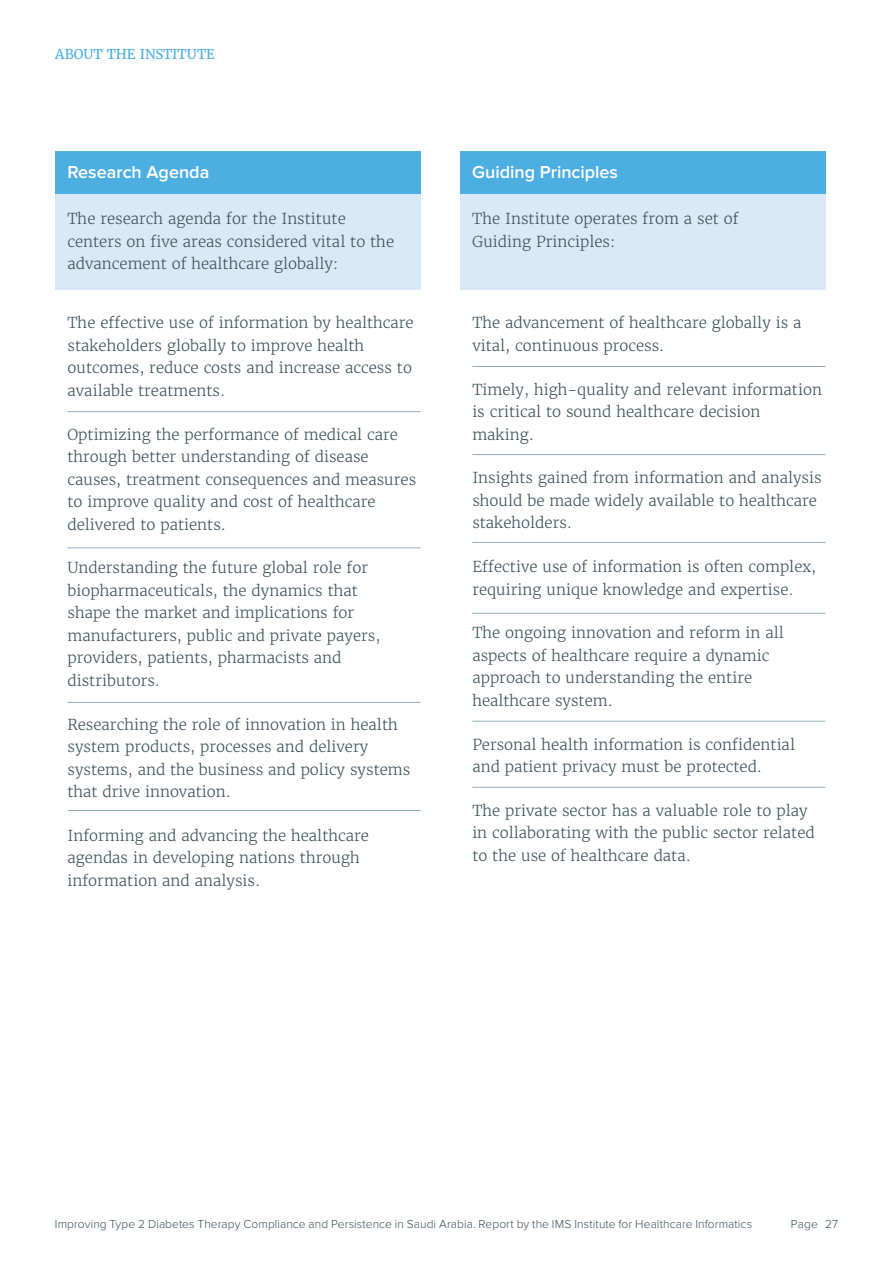
<style>
.page{position:relative;width:893px;height:1263px;background:#fff}
.page>*{position:absolute;margin:0;border:0;box-sizing:border-box;transform-origin:0 0}
.t1{font:600 18px "Proxima Nova";color:#fff}
.t2{font:300 15px/22.5px "Merriweather";color:#3b4f59}
.t3{font:13.5px "Merriweather";letter-spacing:-.005em;color:#4daee2}
.t4{font:300 12px "Proxima Nova";letter-spacing:.005em;color:#3a4f5a}
</style>
<div class="page">
<div style="left:55px;top:187px;width:366px;height:102px;background:#dae9f8"></div>
<div style="left:55px;top:151px;width:366px;height:43px;background:#4daee2"></div>
<div style="left:460px;top:187px;width:365px;height:102px;background:#dae9f8"></div>
<div style="left:460px;top:151px;width:365px;height:43px;background:#4daee2"></div>
<hr style="left:472px;top:366px;width:353px;height:1px;background:#8fafc0">
<hr style="left:472px;top:542px;width:353px;height:1px;background:#8fafc0">
<hr style="left:472px;top:454px;width:353px;height:1px;background:#8fafc0">
<hr style="left:472px;top:613px;width:353px;height:1px;background:#8fafc0">
<hr style="left:472px;top:721px;width:353px;height:1px;background:#8fafc0">
<hr style="left:472px;top:787px;width:353px;height:1px;background:#8fafc0">
<hr style="left:68px;top:411px;width:353px;height:1px;background:#8fafc0">
<hr style="left:68px;top:547px;width:353px;height:1px;background:#8fafc0">
<hr style="left:68px;top:702px;width:353px;height:1px;background:#8fafc0">
<hr style="left:68px;top:810px;width:353px;height:1px;background:#8fafc0">
<p class="t3" style="left:55px;top:46px;width:161px">ABOUT THE INSTITUTE</p>
<p class="t1" style="left:68px;top:161px;width:143px">Research Agenda</p>
<p class="t1" style="left:472px;top:161px;width:147px">Guiding Principles</p>
<p class="t2" style="left:68px;top:207px;width:328px">The research agenda for the Institute centers on five areas considered vital to the advancement of healthcare globally:</p>
<p class="t2" style="left:472px;top:207px;width:268px">The Institute operates from a set of<br>Guiding Principles:</p>
<p class="t2" style="left:68px;top:312px;width:348px">The effective use of information by healthcare stakeholders globally to improve health outcomes, reduce costs and increase access to available treatments.</p>
<p class="t2" style="left:68px;top:423px;width:350px">Optimizing the performance of medical care through better understanding of disease causes, treatment consequences and measures to improve quality and cost of healthcare delivered to patients.</p>
<p class="t2" style="left:68px;top:557px;width:314px">Understanding the future global role for biopharmaceuticals, the dynamics that shape the market and implications for manufacturers, public and private payers, providers, patients, pharmacists and distributors.</p>
<p class="t2" style="left:68px;top:713px;width:344px">Researching the role of innovation in health system products, processes and delivery systems, and the business and policy systems that drive innovation.</p>
<p class="t2" style="left:68px;top:824px;width:303px">Informing and advancing the healthcare agendas in developing nations through information and analysis.</p>
<p class="t2" style="left:472px;top:312px;width:331px">The advancement of healthcare globally is a vital, continuous process.</p>
<p class="t2" style="left:472px;top:378px;width:351px">Timely, high-quality and relevant information is critical to sound healthcare decision making.</p>
<p class="t2" style="left:472px;top:467px;width:351px">Insights gained from information and analysis should be made widely available to healthcare stakeholders.</p>
<p class="t2" style="left:472px;top:556px;width:345px">Effective use of information is often complex, requiring unique knowledge and expertise.</p>
<p class="t2" style="left:472px;top:622px;width:313px">The ongoing innovation and reform in all aspects of healthcare require a dynamic approach to understanding the entire healthcare system.</p>
<p class="t2" style="left:472px;top:733px;width:324px">Personal health information is confidential and patient privacy must be protected.</p>
<p class="t2" style="left:472px;top:799px;width:344px">The private sector has a valuable role to play in collaborating with the public sector related to the use of healthcare data.</p>
<p class="t4" style="left:55px;top:1217px;width:699px">Improving Type 2 Diabetes Therapy Compliance and Persistence in Saudi Arabia. Report by the IMS Institute for Healthcare Informatics</p>
<p class="t4" style="left:791px;top:1217px;width:49px">Page 27</p>
</div>
